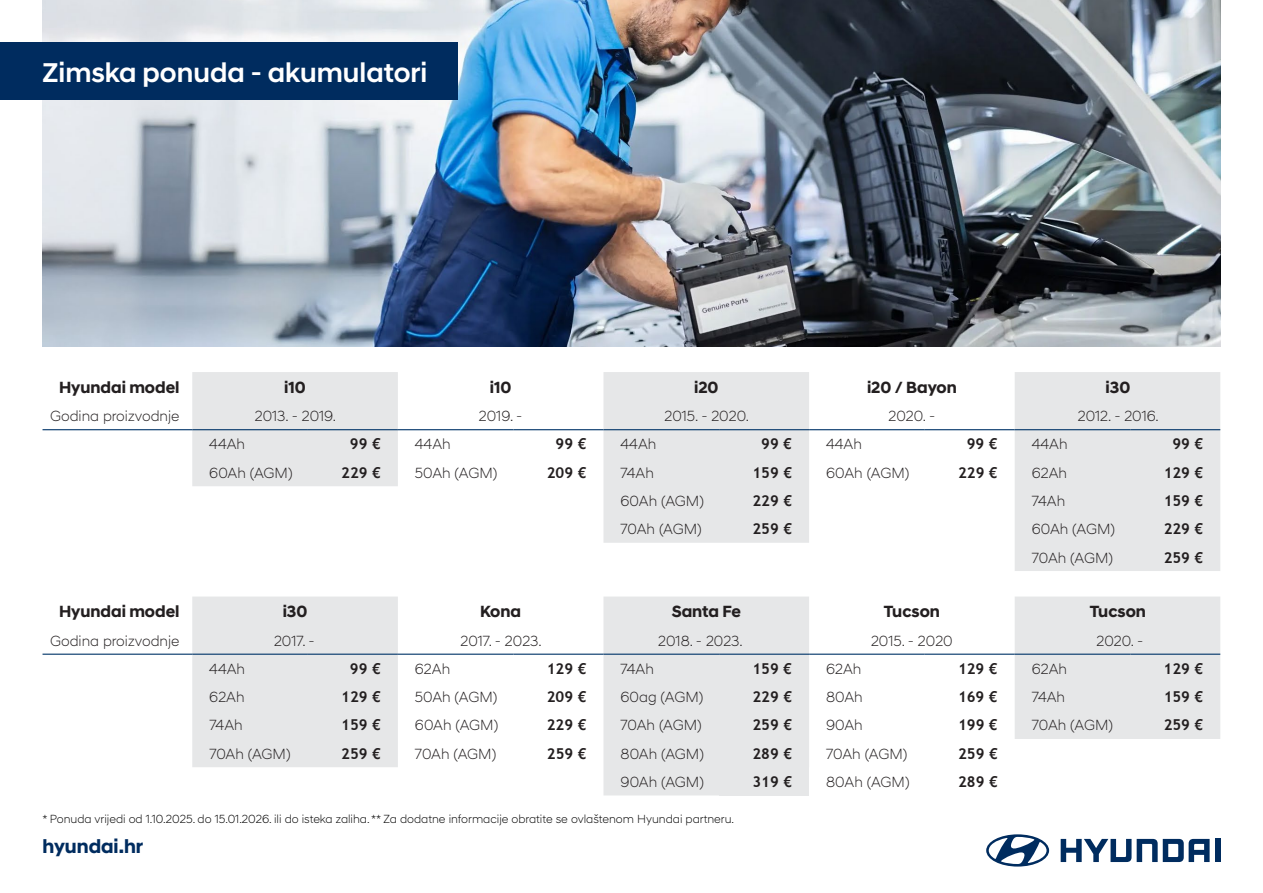
<style>
.page{position:relative;width:1263px;height:893px;background:#fff}
.page>*{position:absolute;margin:0;border:0;box-sizing:border-box;transform-origin:0 0}
.t1{font:500 27.6px "Hyundai Sans Head";color:#fff}
.t2{font:700 19.5px "Hyundai Sans Head";color:#002c5f}
.t3{font:700 16.5px "Hyundai Sans Head";color:#231f20}
.t4{font:300 15px "Hyundai Sans Head";color:#231f20}
.t5{font:700 15px "Trebuchet MS";color:#231f20}
.t6{font:300 12px "Hyundai Sans Head";color:#000}
</style>
<div class="page">
<img style="left:43px;top:0;width:1177px;height:347px">
<div style="left:0;top:43px;width:457px;height:57px;background:#002c5f"></div>
<svg style="left:192px;top:372px;width:1028px;height:199px"></svg>
<hr style="left:43px;top:429px;width:149px;height:1px;background:#003468">
<hr style="left:192px;top:429px;width:116px;height:1px;background:#003468">
<hr style="left:308px;top:429px;width:90px;height:1px;background:#003468">
<hr style="left:398px;top:429px;width:115px;height:1px;background:#003468">
<hr style="left:513px;top:429px;width:90px;height:1px;background:#003468">
<hr style="left:603px;top:429px;width:116px;height:1px;background:#003468">
<hr style="left:719px;top:429px;width:90px;height:1px;background:#003468">
<hr style="left:809px;top:429px;width:116px;height:1px;background:#003468">
<hr style="left:925px;top:429px;width:90px;height:1px;background:#003468">
<hr style="left:1015px;top:429px;width:115px;height:1px;background:#003468">
<hr style="left:1130px;top:429px;width:90px;height:1px;background:#003468">
<svg style="left:192px;top:596px;width:1028px;height:199px;fill:#e6e7e8"></svg>
<div style="left:719px;top:767px;width:90px;height:28px;background:#e6e7e8"></div>
<hr style="left:43px;top:654px;width:149px;height:1px;background:#003468">
<hr style="left:192px;top:654px;width:116px;height:1px;background:#003468">
<hr style="left:308px;top:654px;width:90px;height:1px;background:#003468">
<hr style="left:398px;top:654px;width:115px;height:1px;background:#003468">
<hr style="left:513px;top:654px;width:90px;height:1px;background:#003468">
<hr style="left:603px;top:654px;width:116px;height:1px;background:#003468">
<hr style="left:719px;top:654px;width:90px;height:1px;background:#003468">
<hr style="left:809px;top:654px;width:116px;height:1px;background:#003468">
<hr style="left:925px;top:654px;width:90px;height:1px;background:#003468">
<hr style="left:1015px;top:654px;width:115px;height:1px;background:#003468">
<hr style="left:1130px;top:654px;width:90px;height:1px;background:#003468">
<svg style="left:1061px;top:839px;width:70px;height:23px"></svg>
<svg style="left:1137px;top:839px;width:72px;height:23px"></svg>
<div style="left:1215px;top:839px;width:5px;height:23px;background:#002c5f"></div>
<svg style="left:986px;top:834px;width:63px;height:33px"></svg>
<h1 class="t1" style="left:43px;top:56px;width:386px">Zimska ponuda - akumulatori</h1>
<p class="t3" style="left:59px;top:377px;width:122px">Hyundai model</p>
<p class="t3" style="left:284px;top:377px;width:23px">i10</p>
<p class="t3" style="left:490px;top:377px;width:23px">i10</p>
<p class="t3" style="left:694px;top:377px;width:26px">i20</p>
<p class="t3" style="left:867px;top:377px;width:91px">i20 / Bayon</p>
<p class="t3" style="left:1105px;top:377px;width:26px">i30</p>
<p class="t4" style="left:50px;top:407px;width:131px">Godina proizvodnje</p>
<p class="t4" style="left:255px;top:407px;width:83px">2013. - 2019.</p>
<p class="t4" style="left:479px;top:407px;width:45px">2019. -</p>
<p class="t4" style="left:664px;top:407px;width:86px">2015. - 2020.</p>
<p class="t4" style="left:888px;top:407px;width:48px">2020. -</p>
<p class="t4" style="left:1078px;top:407px;width:83px">2012. - 2016.</p>
<p class="t4" style="left:209px;top:435px;width:37px">44Ah</p>
<p class="t5" style="left:350px;top:435px;width:32px">99 €</p>
<p class="t4" style="left:415px;top:435px;width:37px">44Ah</p>
<p class="t5" style="left:556px;top:435px;width:32px">99 €</p>
<p class="t4" style="left:620px;top:435px;width:37px">44Ah</p>
<p class="t5" style="left:761px;top:435px;width:32px">99 €</p>
<p class="t4" style="left:826px;top:435px;width:37px">44Ah</p>
<p class="t5" style="left:967px;top:435px;width:32px">99 €</p>
<p class="t4" style="left:1032px;top:435px;width:37px">44Ah</p>
<p class="t5" style="left:1172px;top:435px;width:32px">99 €</p>
<p class="t4" style="left:209px;top:464px;width:85px">60Ah (AGM)</p>
<p class="t5" style="left:341px;top:463px;width:41px">229 €</p>
<p class="t4" style="left:415px;top:464px;width:84px">50Ah (AGM)</p>
<p class="t5" style="left:547px;top:463px;width:41px">209 €</p>
<p class="t4" style="left:620px;top:464px;width:35px">74Ah</p>
<p class="t5" style="left:752px;top:463px;width:41px">159 €</p>
<p class="t4" style="left:826px;top:464px;width:85px">60Ah (AGM)</p>
<p class="t5" style="left:958px;top:463px;width:41px">229 €</p>
<p class="t4" style="left:1032px;top:464px;width:37px">62Ah</p>
<p class="t5" style="left:1164px;top:463px;width:41px">129 €</p>
<p class="t4" style="left:620px;top:492px;width:85px">60Ah (AGM)</p>
<p class="t5" style="left:752px;top:491px;width:41px">229 €</p>
<p class="t4" style="left:1032px;top:492px;width:35px">74Ah</p>
<p class="t5" style="left:1164px;top:491px;width:41px">159 €</p>
<p class="t4" style="left:620px;top:520px;width:83px">70Ah (AGM)</p>
<p class="t5" style="left:752px;top:519px;width:41px">259 €</p>
<p class="t4" style="left:1032px;top:520px;width:85px">60Ah (AGM)</p>
<p class="t5" style="left:1164px;top:520px;width:41px">229 €</p>
<p class="t4" style="left:1032px;top:548px;width:83px">70Ah (AGM)</p>
<p class="t5" style="left:1164px;top:548px;width:41px">259 €</p>
<p class="t3" style="left:59px;top:602px;width:122px">Hyundai model</p>
<p class="t3" style="left:283px;top:602px;width:26px">i30</p>
<p class="t3" style="left:480px;top:602px;width:42px">Kona</p>
<p class="t3" style="left:672px;top:602px;width:71px">Santa Fe</p>
<p class="t3" style="left:884px;top:602px;width:58px">Tucson</p>
<p class="t3" style="left:1090px;top:602px;width:58px">Tucson</p>
<p class="t4" style="left:50px;top:632px;width:131px">Godina proizvodnje</p>
<p class="t4" style="left:274px;top:632px;width:42px">2017. -</p>
<p class="t4" style="left:460px;top:632px;width:83px">2017. - 2023.</p>
<p class="t4" style="left:658px;top:632px;width:86px">2018. - 2023.</p>
<p class="t4" style="left:871px;top:632px;width:83px">2015. - 2020</p>
<p class="t4" style="left:1096px;top:632px;width:48px">2020. -</p>
<p class="t4" style="left:209px;top:660px;width:37px">44Ah</p>
<p class="t5" style="left:350px;top:659px;width:32px">99 €</p>
<p class="t4" style="left:415px;top:660px;width:37px">62Ah</p>
<p class="t5" style="left:547px;top:659px;width:41px">129 €</p>
<p class="t4" style="left:620px;top:660px;width:35px">74Ah</p>
<p class="t5" style="left:752px;top:659px;width:41px">159 €</p>
<p class="t4" style="left:826px;top:660px;width:37px">62Ah</p>
<p class="t5" style="left:958px;top:659px;width:41px">129 €</p>
<p class="t4" style="left:1032px;top:660px;width:37px">62Ah</p>
<p class="t5" style="left:1164px;top:659px;width:41px">129 €</p>
<p class="t4" style="left:209px;top:688px;width:37px">62Ah</p>
<p class="t5" style="left:341px;top:687px;width:41px">129 €</p>
<p class="t4" style="left:415px;top:688px;width:84px">50Ah (AGM)</p>
<p class="t5" style="left:547px;top:687px;width:41px">209 €</p>
<p class="t4" style="left:620px;top:688px;width:84px">60ag (AGM)</p>
<p class="t5" style="left:752px;top:687px;width:41px">229 €</p>
<p class="t4" style="left:826px;top:688px;width:38px">80Ah</p>
<p class="t5" style="left:958px;top:687px;width:41px">169 €</p>
<p class="t4" style="left:1032px;top:688px;width:35px">74Ah</p>
<p class="t5" style="left:1164px;top:687px;width:41px">159 €</p>
<p class="t4" style="left:209px;top:716px;width:35px">74Ah</p>
<p class="t5" style="left:341px;top:716px;width:41px">159 €</p>
<p class="t4" style="left:415px;top:716px;width:85px">60Ah (AGM)</p>
<p class="t5" style="left:547px;top:716px;width:41px">229 €</p>
<p class="t4" style="left:620px;top:716px;width:83px">70Ah (AGM)</p>
<p class="t5" style="left:752px;top:716px;width:41px">259 €</p>
<p class="t4" style="left:826px;top:716px;width:38px">90Ah</p>
<p class="t5" style="left:958px;top:716px;width:41px">199 €</p>
<p class="t4" style="left:1032px;top:716px;width:83px">70Ah (AGM)</p>
<p class="t5" style="left:1164px;top:716px;width:41px">259 €</p>
<p class="t4" style="left:209px;top:745px;width:83px">70Ah (AGM)</p>
<p class="t5" style="left:341px;top:744px;width:41px">259 €</p>
<p class="t4" style="left:415px;top:745px;width:83px">70Ah (AGM)</p>
<p class="t5" style="left:547px;top:744px;width:41px">259 €</p>
<p class="t4" style="left:621px;top:745px;width:85px">80Ah (AGM)</p>
<p class="t5" style="left:752px;top:744px;width:41px">289 €</p>
<p class="t4" style="left:826px;top:745px;width:83px">70Ah (AGM)</p>
<p class="t5" style="left:958px;top:744px;width:41px">259 €</p>
<p class="t4" style="left:621px;top:773px;width:85px">90Ah (AGM)</p>
<p class="t5" style="left:752px;top:772px;width:41px">319 €</p>
<p class="t4" style="left:826px;top:773px;width:85px">80Ah (AGM)</p>
<p class="t5" style="left:958px;top:772px;width:41px">289 €</p>
<p class="t6" style="left:43px;top:811px;width:693px">* Ponuda vrijedi od 1.10.2025. do 15.01.2026. ili do isteka zaliha. ** Za dodatne informacije obratite se ovlaštenom Hyundai partneru.</p>
<h2 class="t2" style="left:43px;top:835px;width:102px">hyundai.hr</h2>
</div>
